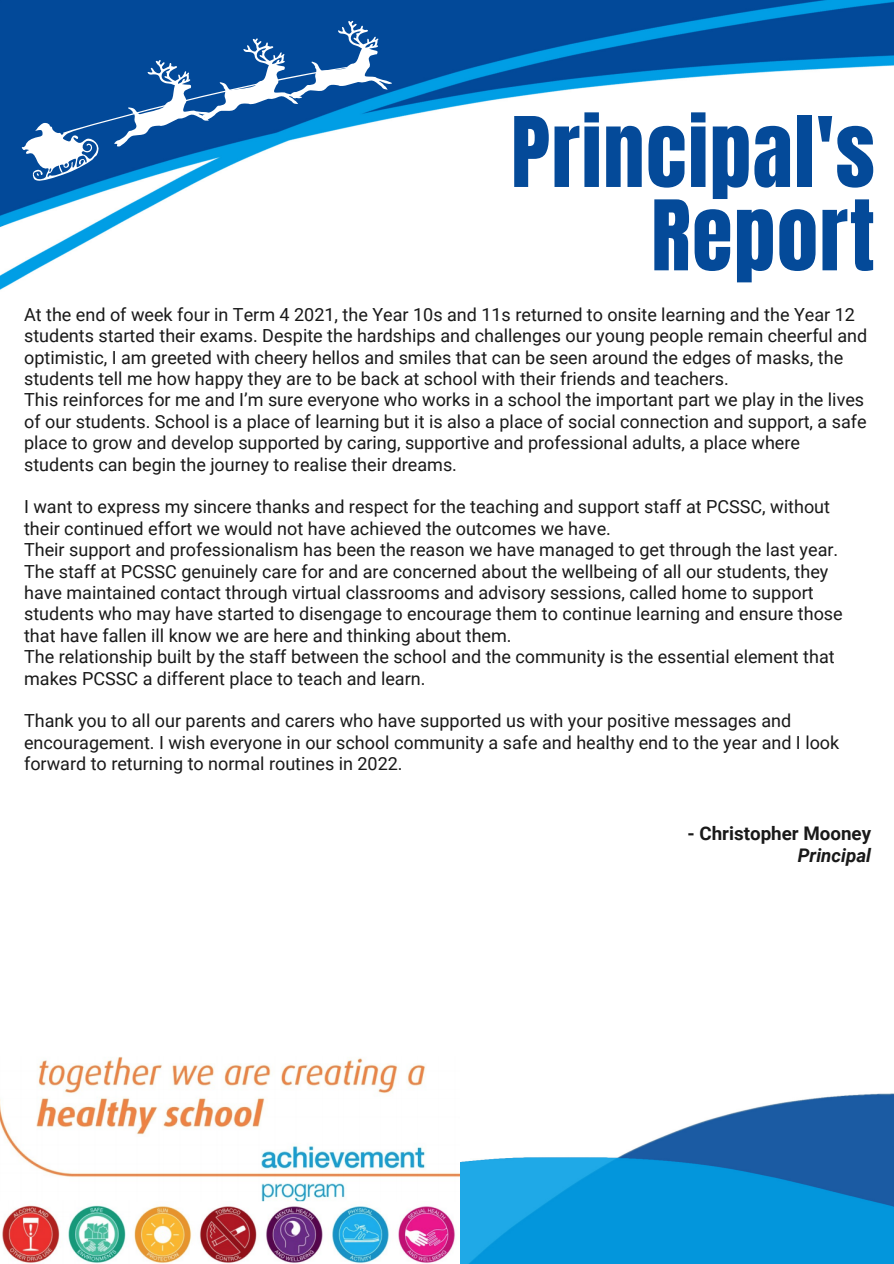
<style>
.page{position:relative;width:894px;height:1264px;background:#fff}
.page>*{position:absolute;margin:0;border:0;box-sizing:border-box;transform-origin:0 0}
.t1{font:82.5px "Anton";letter-spacing:.02em;color:#044a99}
.t2{font:700 18.75px "Roboto";color:#191919}
.t3{font:italic 700 18.75px "Roboto";color:#191919}
.t4{font:18px/21.5px "Roboto";color:#191919}
</style>
<div class="page">
<img style="left:0;top:0;width:893px;height:1263px">
<img style="left:0;top:1047px;width:459px;height:216px">
<svg style="left:0;top:0;width:434px;height:280px"></svg>
<p class="t1" style="left:511px;top:93px;width:365px">Principal's</p>
<p class="t1" style="left:651px;top:176px;width:225px">Report</p>
<p class="t4" style="left:24px;top:304px;width:844px">At the end of week four in Term 4 2021, the Year 10s and 11s returned to onsite learning and the Year 12 students started their exams. Despite the hardships and challenges our young people remain cheerful and optimistic, I am greeted with cheery hellos and smiles that can be seen around the edges of masks, the students tell me how happy they are to be back at school with their friends and teachers.</p>
<p class="t4" style="left:24px;top:389px;width:843px">This reinforces for me and I’m sure everyone who works in a school the important part we play in the lives of our students. School is a place of learning but it is also a place of social connection and support, a safe place to grow and develop supported by caring, supportive and professional adults, a place where students can begin the journey to realise their dreams.</p>
<p class="t4" style="left:24px;top:496px;width:807px">I want to express my sincere thanks and respect for the teaching and support staff at PCSSC, without their continued effort we would not have achieved the outcomes we have.</p>
<p class="t4" style="left:24px;top:539px;width:820px">Their support and professionalism has been the reason we have managed to get through the last year.<br>The staff at PCSSC genuinely care for and are concerned about the wellbeing of all our students, they have maintained contact through virtual classrooms and advisory sessions, called home to support students who may have started to disengage to encourage them to continue learning and ensure those that have fallen ill know we are here and thinking about them.</p>
<p class="t4" style="left:24px;top:646px;width:811px">The relationship built by the staff between the school and the community is the essential element that makes PCSSC a different place to teach and learn.</p>
<p class="t4" style="left:24px;top:710px;width:816px">Thank you to all our parents and carers who have supported us with your positive messages and encouragement. I wish everyone in our school community a safe and healthy end to the year and I look forward to returning to normal routines in 2022.</p>
<p class="t2" style="left:687px;top:822px;width:185px">- Christopher Mooney</p>
<p class="t3" style="left:797px;top:844px;width:75px">Principal</p>
</div>
